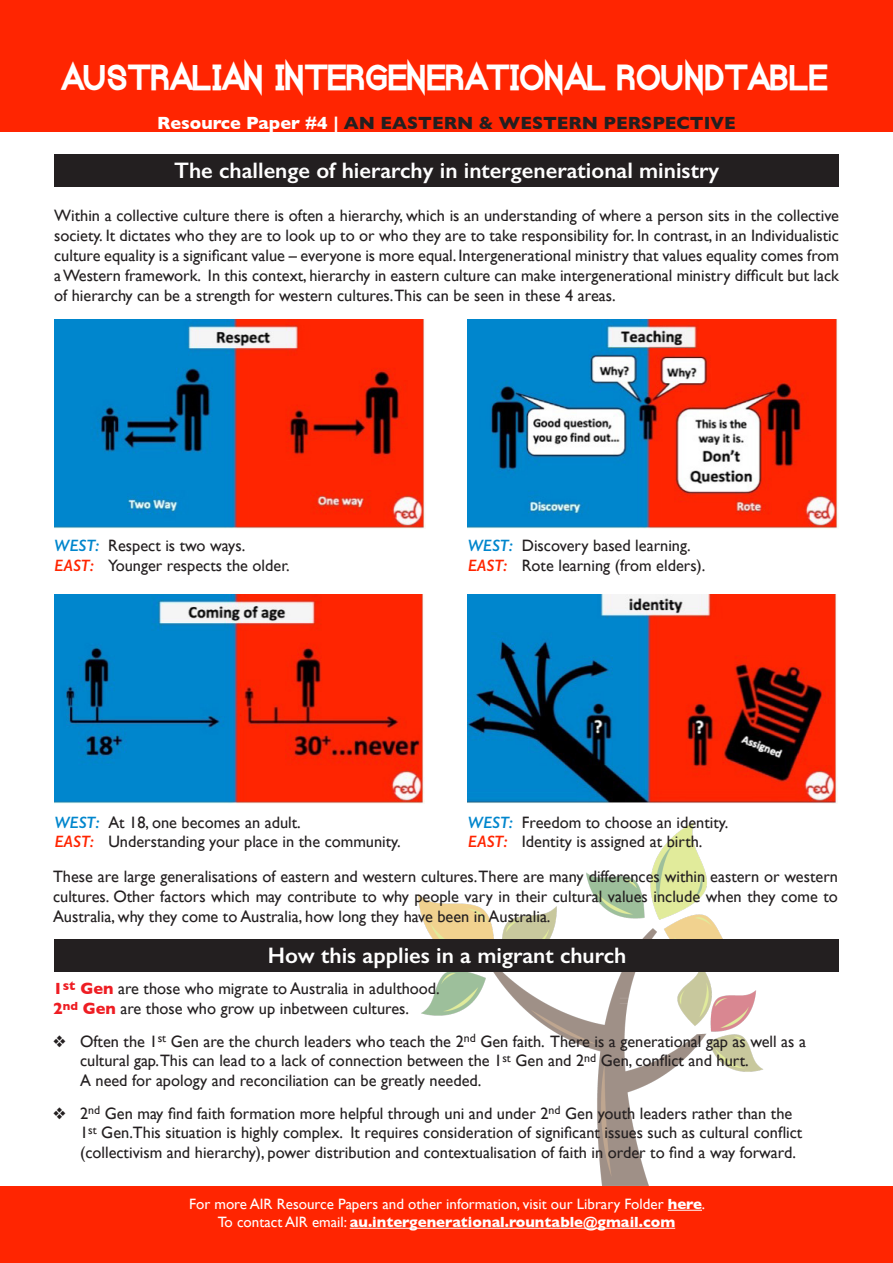
<style>
.page{position:relative;width:893px;height:1263px;background:#fff}
.page>*{position:absolute;margin:0;border:0;box-sizing:border-box;transform-origin:0 0}
.t1{font:900 30px "Kerater";letter-spacing:.05em;color:#fff}
._23{font:600 22.5px "Gill Sans";color:#fff}
.t2{font:700 18px "Gill Sans";color:#231f20}
.t3{font:16.5px/19.8px "Gill Sans";color:#231f20;text-align:justify}
.t4{font:15px "Gill Sans";color:#fff}
.t5{font:700 15px "Gill Sans";color:#fff}
.s1{color:#fff}
.s2{font-weight:600;font-style:italic;color:#0086cd}
.s3{font-weight:600;font-style:italic;color:#ff2501}
.s4{font-weight:700;color:#ee1d23}
.s5{font-weight:700}
.s6{font-weight:400}
</style>
<div class="page">
<img style="left:393px;top:784px;width:443px;height:402px">
<div style="left:0;top:0;width:893px;height:132px;background:#ff2501"></div>
<div style="left:0;top:1186px;width:893px;height:77px;background:#ff2501"></div>
<hr style="left:668px;top:1210px;width:34px;height:1px;background:#fff">
<hr style="left:350px;top:1228px;width:325px;height:1px;background:#fff">
<div style="left:54px;top:154px;width:785px;height:33px;background:#231f20"></div>
<img style="left:54px;top:320px;width:371px;height:209px">
<img style="left:468px;top:320px;width:371px;height:209px">
<img style="left:54px;top:595px;width:370px;height:208px">
<img style="left:468px;top:595px;width:370px;height:208px">
<div style="left:54px;top:939px;width:785px;height:33px;background:#231f20"></div>
<p class="t1" style="left:64px;top:54px;width:766px">AUSTRALIAN INTERGENERATIONAL ROUNDTABLE</p>
<p class="t2" style="left:157px;top:113px;width:580px"><span class="s1">Resource Paper #4 |</span> AN EASTERN &amp; WESTERN PERSPECTIVE</p>
<p class="_23" style="left:174px;top:157px;width:547px">The challenge of hierarchy in intergenerational ministry</p>
<p class="t3" style="left:54px;top:206px;width:786px">Within a collective culture there is often a hierarchy, which is an understanding of where a person sits in the collective society. It dictates who they are to look up to or who they are to take responsibility for. In contrast, in an Individualistic culture equality is a significant value – everyone is more equal. Intergenerational ministry that values equality comes from a Western framework. In this context, hierarchy in eastern culture can make intergenerational ministry difficult but lack of hierarchy can be a strength for western cultures.This can be seen in these 4 areas.</p>
<p class="t3" style="left:54px;top:536px;width:193px"><span class="s2">WEST:</span> Respect is two ways.</p>
<p class="t3" style="left:54px;top:555px;width:237px"><span class="s3">EAST:</span> Younger respects the older.</p>
<p class="t3" style="left:468px;top:536px;width:224px"><span class="s2">WEST:</span> Discovery based learning.</p>
<p class="t3" style="left:468px;top:555px;width:239px"><span class="s3">EAST:</span> Rote learning (from elders).</p>
<p class="t3" style="left:468px;top:812px;width:262px"><span class="s2">WEST:</span> Freedom to choose an identity.</p>
<p class="t3" style="left:468px;top:832px;width:236px"><span class="s3">EAST:</span> Identity is assigned at birth.</p>
<p class="t3" style="left:53px;top:867px;width:786px">These are large generalisations of eastern and western cultures. There are many differences within eastern or western cultures. Other factors which may contribute to why people vary in their cultural values include when they come to Australia, why they come to Australia, how long they have been in Australia.</p>
<p class="_23" style="left:268px;top:942px;width:360px">How this applies in a migrant church</p>
<p class="t3" style="left:53px;top:979px;width:388px"><span class="s4">1</span><sup>st</sup> <span class="s4">Gen</span> are those who migrate to Australia in adulthood.</p>
<p class="t3" style="left:53px;top:998px;width:357px"><span class="s4">2</span><sup>nd</sup> <span class="s4">Gen</span> are those who grow up inbetween cultures.</p>
<p class="t3" style="left:80px;top:1031px;width:727px;text-align:left;text-indent:-27px">❖ Often the 1<sup>st</sup> Gen are the church leaders who teach the 2<sup>nd</sup> Gen faith. There is a generational gap as well as a cultural gap.This can lead to a lack of connection between the 1<sup>st</sup> Gen and 2<sup>nd</sup> Gen, conflict and hurt.<br>A need for apology and reconciliation can be greatly needed.</p>
<p class="t3" style="left:80px;top:1103px;width:724px;text-align:left;text-indent:-27px">❖ 2<sup>nd</sup> Gen may find faith formation more helpful through uni and under 2<sup>nd</sup> Gen youth leaders rather than the<br>1<sup>st</sup> Gen.This situation is highly complex. It requires consideration of significant issues such as cultural conflict (collectivism and hierarchy), power distribution and contextualisation of faith in order to find a way forward.</p>
<p class="t3" style="left:54px;top:812px;width:248px"><span class="s2">WEST:</span> At 18, one becomes an adult.</p>
<p class="t3" style="left:54px;top:832px;width:348px"><span class="s3">EAST:</span> Understanding your place in the community.</p>
<p class="t4" style="left:189px;top:1195px;width:517px">For more AIR Resource Papers and other information, visit our Library Folder <span class="s5">here</span>.</p>
<p class="t5" style="left:218px;top:1213px;width:459px"><span class="s6">To contact AIR email:</span> au.intergenerational.rountable@gmail.com</p>
</div>
